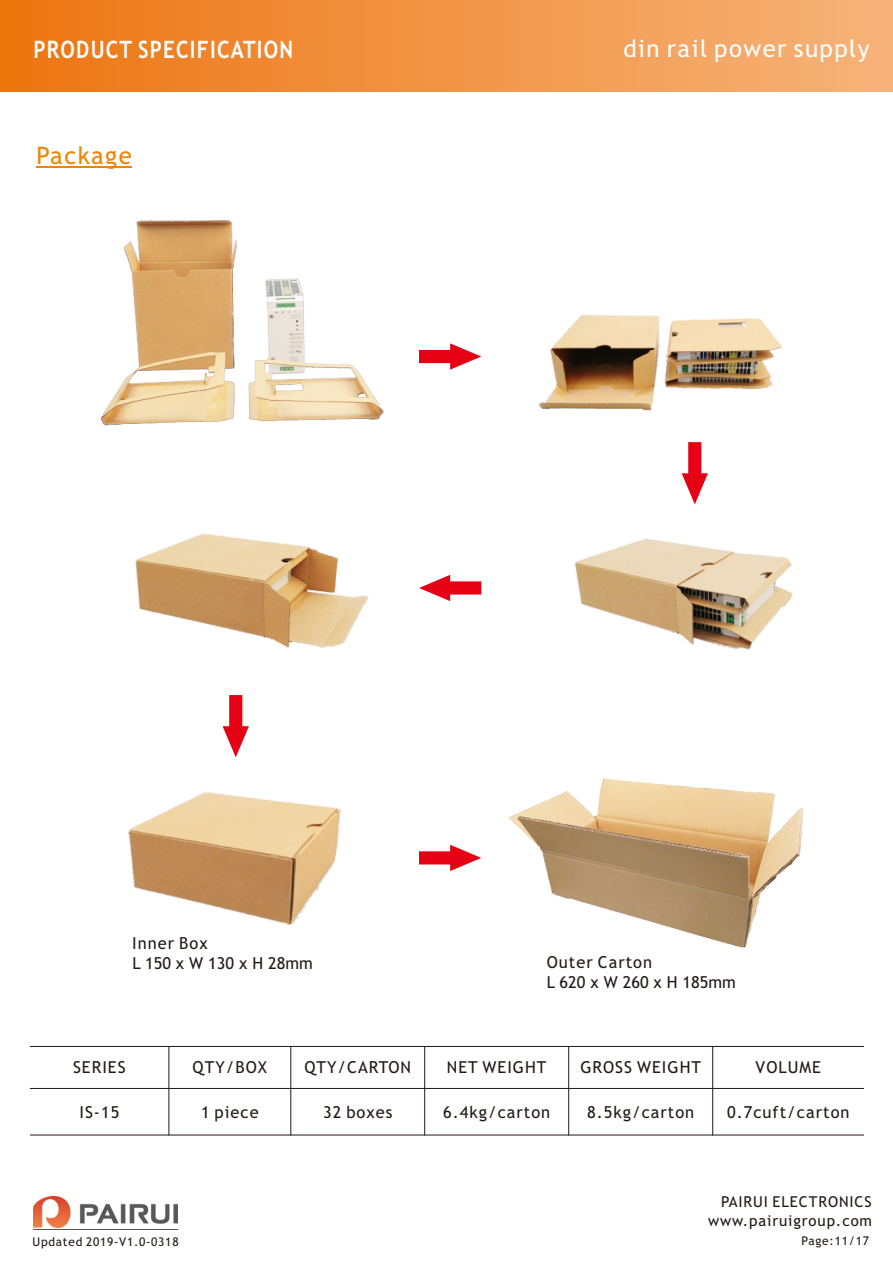
<style>
.page{position:relative;width:893px;height:1263px;background:#fff}
.page>*{position:absolute;margin:0;border:0;box-sizing:border-box;transform-origin:0 0}
.t1{font:700 24px "Trebuchet MS";letter-spacing:.06em;color:#fff;scale:.86 1}
.t2{font:24px "Trebuchet MS";letter-spacing:.06em;color:#fff}
.t3{font:24px "Trebuchet MS";letter-spacing:.06em;color:#f08300}
.t4{font:16.5px "Trebuchet MS";letter-spacing:.06em;color:#231916}
.t5{font:16.5px/19.6px "Trebuchet MS";color:#231916}
.t6{font:15px "Trebuchet MS";letter-spacing:.06em;color:#231916}
.t7{font:12px "Trebuchet MS";letter-spacing:.06em;color:#231916}
</style>
<div class="page">
<div style="left:0;top:0;width:893px;height:91px;background:linear-gradient(to right,#ec7511,#f6b47b)"></div>
<img style="left:33px;top:1196px;width:144px;height:31px">
<hr style="left:33px;top:1229px;width:145px;height:1px;background:#595857">
<hr style="left:37px;top:166px;width:95px;height:1px;background:#f08300">
<img style="left:100px;top:220px;width:284px;height:206px">
<img style="left:538px;top:314px;width:244px;height:97px">
<img style="left:575px;top:538px;width:218px;height:112px">
<img style="left:135px;top:533px;width:234px;height:115px">
<img style="left:128px;top:791px;width:213px;height:135px">
<svg style="left:419px;top:343px;width:62px;height:27px"></svg>
<svg style="left:682px;top:442px;width:26px;height:62px"></svg>
<svg style="left:419px;top:575px;width:62px;height:26px"></svg>
<svg style="left:223px;top:695px;width:26px;height:62px"></svg>
<svg style="left:419px;top:845px;width:62px;height:26px"></svg>
<img style="left:509px;top:778px;width:295px;height:170px">
<hr style="left:168px;top:1046px;width:1px;height:89px;background:#231916">
<hr style="left:290px;top:1046px;width:1px;height:89px;background:#231916">
<hr style="left:424px;top:1046px;width:1px;height:89px;background:#231916">
<hr style="left:568px;top:1046px;width:1px;height:89px;background:#231916">
<hr style="left:712px;top:1046px;width:1px;height:89px;background:#231916">
<hr style="left:30px;top:1134px;width:834px;height:1px;background:#231916">
<hr style="left:30px;top:1088px;width:834px;height:1px;background:#231916">
<hr style="left:30px;top:1046px;width:834px;height:1px;background:#231916">
<h1 class="t1" style="left:33px;top:40px;width:304px">PRODUCT SPECIFICATION</h1>
<h1 class="t3" style="left:37px;top:146px;width:97px">Package</h1>
<h1 class="t2" style="left:623px;top:39px;width:248px">din rail power supply</h1>
<p class="t5" style="left:132px;top:935px;width:182px">Inner Box<br>L 150 x W 130 x H 28mm</p>
<p class="t4" style="left:547px;top:956px;width:107px">Outer Carton</p>
<p class="t5" style="left:547px;top:973px;width:191px">L 620 x W 260 x H 185mm</p>
<p class="t4" style="left:73px;top:1061px;width:54px">SERIES</p>
<p class="t4" style="left:193px;top:1061px;width:76px">QTY/BOX</p>
<p class="t4" style="left:304px;top:1061px;width:108px">QTY/CARTON</p>
<p class="t4" style="left:447px;top:1061px;width:101px">NET WEIGHT</p>
<p class="t4" style="left:580px;top:1061px;width:122px">GROSS WEIGHT</p>
<p class="t4" style="left:756px;top:1061px;width:67px">VOLUME</p>
<p class="t4" style="left:79px;top:1105px;width:41px">IS-15</p>
<p class="t4" style="left:201px;top:1105px;width:59px">1 piece</p>
<p class="t4" style="left:323px;top:1105px;width:71px">32 boxes</p>
<p class="t4" style="left:443px;top:1105px;width:109px">6.4kg/carton</p>
<p class="t4" style="left:587px;top:1105px;width:109px">8.5kg/carton</p>
<p class="t4" style="left:727px;top:1105px;width:124px">0.7cuft/carton</p>
<p class="t7" style="left:33px;top:1237px;width:147px">Updated 2019-V1.0-0318</p>
<p class="t6" style="left:721px;top:1196px;width:152px">PAIRUI ELECTRONICS</p>
<p class="t6" style="left:708px;top:1215px;width:165px">www.pairuigroup.com</p>
<p class="t7" style="left:802px;top:1236px;width:69px">Page:11/17</p>
</div>
